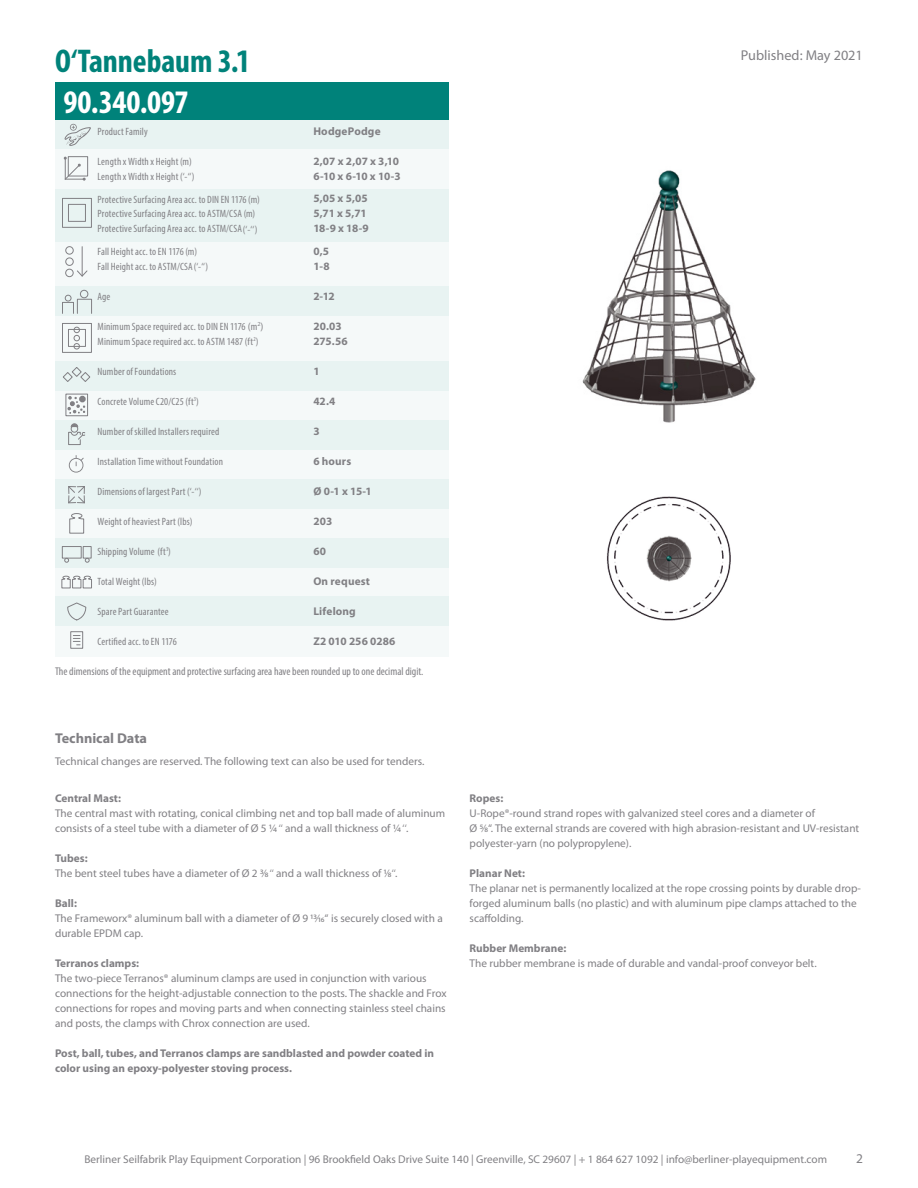
<style>
.page{position:relative;width:918px;height:1188px;background:#fff}
.page>*{position:absolute;margin:0;border:0;box-sizing:border-box;transform-origin:0 0}
.t1{font:700 condensed 33px "Myriad Pro";letter-spacing:-.005em;color:#00827a}
.t2{font:700 condensed 33px "Myriad Pro";letter-spacing:-.005em;color:#fff}
.t3{font:14.25px "Myriad Pro";color:#818084}
.t4{font:700 14.25px "Myriad Pro";color:#818084}
.t5{font:13.35px "Myriad Pro";color:#818084}
.t6{font:11.25px/15px "Myriad Pro";color:#818084}
.t7{font:700 11.25px/15px "Myriad Pro";color:#818084}
.t8{font:condensed 11.25px "Myriad Pro";color:#818084}
.t9{font:700 11.25px/15px "Myriad Pro";letter-spacing:-.025em;color:#818084}
.t10{font:condensed 10.65px/15px "Myriad Pro";letter-spacing:.015em;color:#818084}
.s1{font-stretch:normal}
.s2{font-stretch:condensed}
.s3{font-weight:700}
</style>
<div class="page">
<div style="left:55px;top:120px;width:393px;height:32px;background:#e8f3f2"></div>
<div style="left:55px;top:83px;width:393px;height:37px;background:#00827a"></div>
<div style="left:55px;top:150px;width:393px;height:507px;background:#f5f9f9"></div>
<div style="left:55px;top:286px;width:393px;height:30px;background:#e8f3f2"></div>
<div style="left:55px;top:189px;width:393px;height:52px;background:#e8f3f2"></div>
<div style="left:55px;top:361px;width:393px;height:30px;background:#e8f3f2"></div>
<div style="left:55px;top:420px;width:393px;height:29px;background:#e8f3f2"></div>
<div style="left:55px;top:479px;width:393px;height:30px;background:#e8f3f2"></div>
<div style="left:55px;top:538px;width:393px;height:29px;background:#e8f3f2"></div>
<div style="left:55px;top:596px;width:393px;height:30px;background:#e8f3f2"></div>
<div style="left:68px;top:156px;width:20px;height:20px;border:1px solid #818084"></div>
<svg style="left:64px;top:157px;width:22px;height:24px"></svg>
<div style="left:62px;top:198px;width:30px;height:30px;border:1px solid #818084"></div>
<div style="left:68px;top:204px;width:18px;height:18px;border:1px solid #818084"></div>
<svg style="left:77px;top:247px;width:11px;height:30px"></svg>
<div style="left:65px;top:269px;width:9px;height:8px;border:1px solid #818084;border-radius:50%"></div>
<div style="left:65px;top:258px;width:9px;height:8px;border:1px solid #818084;border-radius:50%"></div>
<div style="left:65px;top:246px;width:9px;height:9px;border:1px solid #818084;border-radius:50%"></div>
<div style="left:62px;top:323px;width:30px;height:30px;border:1px solid #818084"></div>
<div style="left:68px;top:329px;width:18px;height:18px;border:1px solid #818084"></div>
<svg style="left:74px;top:327px;width:6px;height:22px"></svg>
<svg style="left:65px;top:295px;width:6px;height:6px"></svg>
<div style="left:62px;top:302px;width:12px;height:12px;border:1px solid #818084"></div>
<div style="left:77px;top:299px;width:15px;height:15px;border:1px solid #818084"></div>
<div style="left:80px;top:290px;width:8px;height:8px;border:1px solid #818084;border-radius:50%"></div>
<svg style="left:64px;top:124px;width:27px;height:22px"></svg>
<div style="left:66px;top:394px;width:22px;height:22px;border:1px solid #818084"></div>
<div style="left:79px;top:396px;width:7px;height:6px;border:4px solid #818084;border-radius:50%"></div>
<svg style="left:67px;top:396px;width:18px;height:18px"></svg>
<svg style="left:69px;top:455px;width:15px;height:18px"></svg>
<svg style="left:63px;top:367px;width:28px;height:15px"></svg>
<svg style="left:68px;top:486px;width:17px;height:18px"></svg>
<div style="left:62px;top:546px;width:20px;height:12px;border:1px solid #818084"></div>
<div style="left:83px;top:546px;width:9px;height:12px;border:1px solid #818084"></div>
<svg style="left:64px;top:558px;width:5px;height:5px"></svg>
<svg style="left:85px;top:558px;width:5px;height:5px"></svg>
<svg style="left:67px;top:602px;width:20px;height:19px"></svg>
<svg style="left:69px;top:513px;width:15px;height:21px"></svg>
<svg style="left:61px;top:575px;width:31px;height:14px"></svg>
<svg style="left:68px;top:423px;width:18px;height:22px"></svg>
<img style="left:582px;top:170px;width:174px;height:253px">
<img style="left:606px;top:496px;width:125px;height:125px">
<div style="left:70px;top:631px;width:13px;height:18px;border:1px solid #818084"></div>
<svg style="left:73px;top:635px;width:7px;height:10px"></svg>
<h1 class="t1" style="left:55px;top:40px;width:197px">O‘Tannebaum 3.1</h1>
<h1 class="t2" style="left:64px;top:81px;width:126px">90.340.097</h1>
<p class="t7" style="left:313px;top:123px;width:69px">HodgePodge</p>
<p class="t9" style="left:313px;top:153px;width:89px">2,07 x 2,07 x 3,10<br>6-10 x 6-10 x 10-3</p>
<p class="t7" style="left:313px;top:191px;width:57px">5,05 x 5,05<br>5,71 x 5,71<br>18-9 x 18-9</p>
<p class="t7" style="left:313px;top:243px;width:18px">0,5<br>1-8</p>
<p class="t7" style="left:313px;top:288px;width:23px">2-12</p>
<p class="t7" style="left:313px;top:318px;width:36px">20.03<br>275.56</p>
<p class="t7" style="left:313px;top:363px;width:8px">1</p>
<p class="t7" style="left:313px;top:393px;width:24px">42.4</p>
<p class="t7" style="left:313px;top:423px;width:8px">3</p>
<p class="t7" style="left:313px;top:453px;width:39px">6 hours</p>
<p class="t7" style="left:313px;top:483px;width:60px">Ø 0-1 x 15-1</p>
<p class="t7" style="left:313px;top:513px;width:20px">203</p>
<p class="t7" style="left:313px;top:543px;width:14px">60</p>
<p class="t7" style="left:313px;top:573px;width:58px">On request</p>
<p class="t7" style="left:313px;top:603px;width:44px">Lifelong</p>
<p class="t7" style="left:313px;top:633px;width:84px">Z2 010 256 0286</p>
<p class="t10" style="left:98px;top:124px;width:52px">Product Family</p>
<p class="t10" style="left:98px;top:154px;width:98px">Length x Width x Height (m)<br>Length x Width x Height (‘-‘‘)</p>
<p class="t10" style="left:98px;top:191px;width:164px">Protective Surfacing Area acc. to DIN EN 1176 (m)<br>Protective Surfacing Area acc. to ASTM/CSA (m)<br>Protective Surfacing Area acc. to ASTM/CSA(‘-‘‘)</p>
<p class="t10" style="left:98px;top:244px;width:112px">Fall Height acc. to EN 1176 (m)<br>Fall Height acc. to ASTM/CSA(‘-‘‘)</p>
<p class="t10" style="left:98px;top:289px;width:14px">Age</p>
<p class="t10" style="left:98px;top:319px;width:168px">Minimum Space required acc. to DIN EN 1176 <span class="s1">(</span>m<sup>2</sup><span class="s1">)<br></span>Minimum Space required acc. to ASTM 1487 (ft<sup>2</sup>)</p>
<p class="t10" style="left:98px;top:364px;width:80px">Number of Foundations</p>
<p class="t10" style="left:98px;top:394px;width:103px">Concrete Volume C20/C25 (ft<sup>3</sup>)</p>
<p class="t10" style="left:98px;top:424px;width:123px">Number of skilled Installers required</p>
<p class="t10" style="left:98px;top:454px;width:127px">Installation Time without Foundation</p>
<p class="t10" style="left:98px;top:484px;width:105px">Dimensions of largest Part (‘-‘‘)</p>
<p class="t10" style="left:98px;top:514px;width:96px">Weight of heaviest Part (lbs)</p>
<p class="t10" style="left:98px;top:544px;width:75px">Shipping Volume (ft<sup>3</sup>)</p>
<p class="t10" style="left:98px;top:574px;width:61px">Total Weight (lbs)</p>
<p class="t10" style="left:98px;top:604px;width:73px">Spare Part Guarantee</p>
<p class="t10" style="left:98px;top:634px;width:81px">Certified acc. to EN 1176</p>
<p class="t8" style="left:55px;top:664px;width:370px">The dimensions of the equipment and protective surfacing area have been rounded up to one decimal digit.</p>
<p class="t4" style="left:55px;top:728px;width:94px">Technical Data</p>
<p class="t6" style="left:55px;top:754px;width:371px">Technical changes are reserved. The following text can also be used for tenders.</p>
<p class="t7" style="left:55px;top:791px;width:67px">Central Mast:</p>
<p class="t6" style="left:55px;top:806px;width:392px">The central mast with rotating, conical climbing net and top ball made of aluminum consists of a steel tube with a diameter of Ø 5 1/4 <span class="s2">‘‘</span> and a wall thickness of 1/4 <span class="s2">‘‘</span>.</p>
<p class="t6" style="left:55px;top:851px;width:344px"><span class="s3">Tubes:<br></span>The bent steel tubes have a diameter of Ø 2 3/8 <span class="s2">‘‘</span> and a wall thickness of 1/8<span class="s2">‘‘</span>.</p>
<p class="t7" style="left:55px;top:896px;width:23px">Ball:</p>
<p class="t6" style="left:55px;top:911px;width:389px">The Frameworx® aluminum ball with a diameter of Ø 9 13/16‘‘ is securely closed with a durable EPDM cap.</p>
<p class="t7" style="left:55px;top:956px;width:86px">Terranos clamps:</p>
<p class="t6" style="left:55px;top:971px;width:393px">The two-piece Terranos® aluminum clamps are used in conjunction with various connections for the height-adjustable connection to the posts. The shackle and Frox connections for ropes and moving parts and when connecting stainless steel chains and posts, the clamps with Chrox connection are used.</p>
<p class="t7" style="left:55px;top:1046px;width:380px">Post, ball, tubes, and Terranos clamps are sandblasted and powder coated in color using an epoxy-polyester stoving process.</p>
<p class="t3" style="left:741px;top:46px;width:123px">Published: May 2021</p>
<p class="t7" style="left:470px;top:791px;width:35px">Ropes:</p>
<p class="t6" style="left:470px;top:806px;width:391px">U-Rope®-round strand ropes with galvanized steel cores and a diameter of<br>Ø 5/8‘‘. The external strands are covered with high abrasion-resistant and UV-resistant polyester-yarn (no polypropylene).</p>
<p class="t7" style="left:470px;top:866px;width:57px">Planar Net:</p>
<p class="t6" style="left:470px;top:881px;width:393px">The planar net is permanently localized at the rope crossing points by durable drop&shy;forged aluminum balls (no plastic) and with aluminum pipe clamps attached to the scaffolding.</p>
<p class="t7" style="left:470px;top:941px;width:98px">Rubber Membrane:</p>
<p class="t6" style="left:470px;top:956px;width:349px">The rubber membrane is made of durable and vandal-proof conveyor belt.</p>
<p class="t6" style="left:84px;top:1151px;width:744px">Berliner Seilfabrik Play Equipment Corporation | 96 Brookfield Oaks Drive Suite 140 | Greenville, SC 29607 | + 1 864 627 1092 | info@berliner-playequipment.com</p>
<p class="t5" style="left:856px;top:1150px;width:8px">2</p>
</div>
